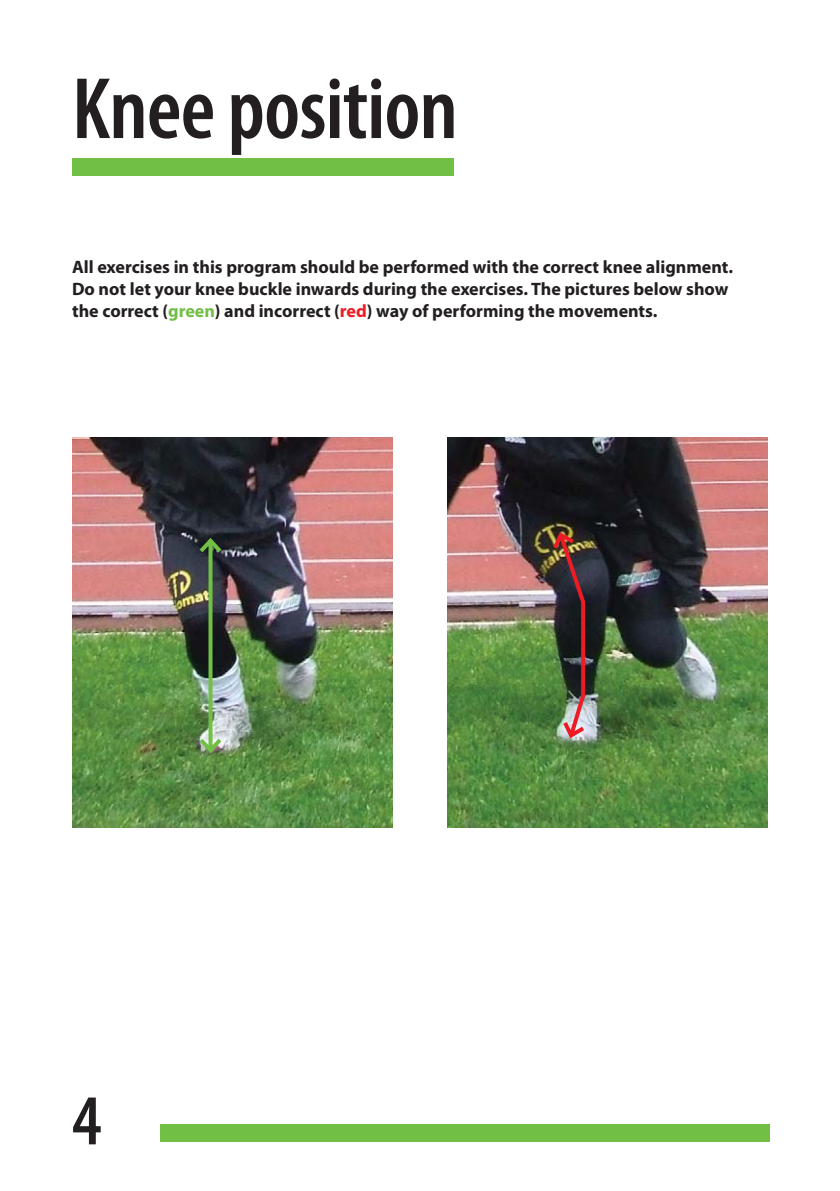
<style>
.page{position:relative;width:840px;height:1191px;background:#fff}
.page>*{position:absolute;margin:0;border:0;box-sizing:border-box;transform-origin:0 0}
.t1{font:600 condensed 88px "Myriad Pro";letter-spacing:-.01em;color:#231f20}
.t2{font:600 condensed 72px "Myriad Pro";color:#231f20}
.t3{font:700 18px/22px "Myriad Pro";color:#231f20}
.s1{color:#71bf44}
.s2{color:#ed1c24}
</style>
<div class="page">
<div style="left:72px;top:159px;width:382px;height:17px;background:#71bf44"></div>
<img style="left:72px;top:438px;width:320px;height:390px">
<img style="left:447px;top:438px;width:320px;height:390px">
<img style="left:195px;top:535px;width:30px;height:221px">
<img style="left:549px;top:529px;width:39px;height:212px">
<div style="left:161px;top:1124px;width:608px;height:18px;background:#71bf44"></div>
<h1 class="t1" style="left:72px;top:75px;width:387px">Knee position</h1>
<p class="t3" style="left:72px;top:258px;width:662px">All exercises in this program should be performed with the correct knee alignment.<br>Do not let your knee buckle inwards during the exercises. The pictures below show the correct (<span class="s1">green</span>) and incorrect (<span class="s2">red</span>) way of performing the movements.</p>
<h2 class="t2" style="left:72px;top:1093px;width:31px">4</h2>
</div>
